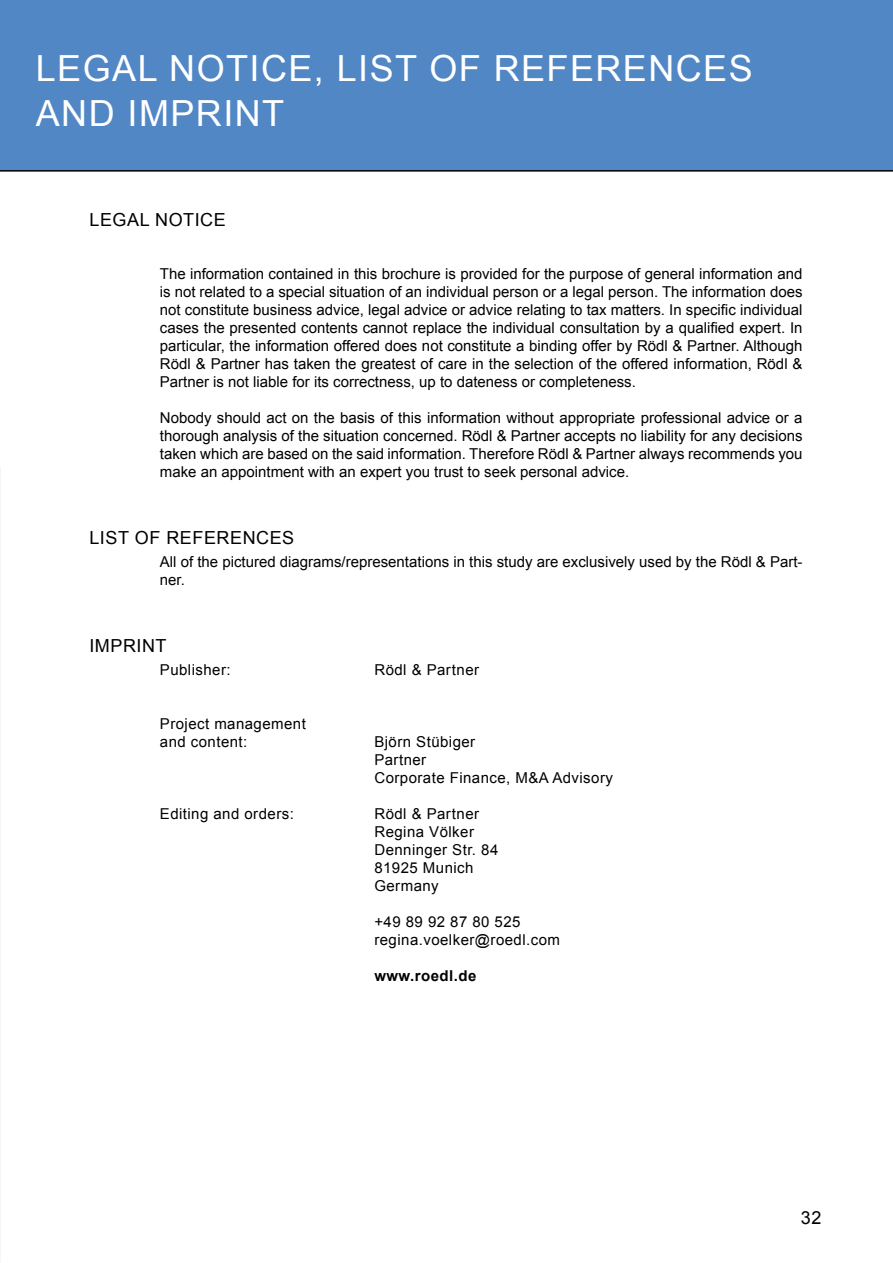
<style>
.page{position:relative;width:893px;height:1263px;background:#fff}
.page>*{position:absolute;margin:0;border:0;box-sizing:border-box;transform-origin:0 0}
.t1{font:36px/45px "Arial";letter-spacing:.04em;color:#fff}
.t2{font:18px "Arial";letter-spacing:.03em;color:#000}
.t3{font:15px/18px "Arial";letter-spacing:.03em;color:#000}
.t4{font:15px/18px "Arial";color:#000}
.t5{font:700 15px "Arial";letter-spacing:.03em;color:#000}
</style>
<div class="page">
<div style="left:0;top:0;width:893px;height:170px;background:#5287c6"></div>
<hr style="left:0;top:170px;width:893px;height:2px;background:#000">
<h1 class="t1" style="left:36px;top:46px;width:718px">LEGAL NOTICE, LIST OF REFERENCES<br>AND IMPRINT</h1>
<p class="t2" style="left:90px;top:208px;width:138px">LEGAL NOTICE</p>
<p class="t3" style="left:160px;top:265px;width:644px;text-align:justify">The information contained in this brochure is provided for the purpose of general information and is not related to a special situation of an individual person or a legal person. The information does not constitute business advice, legal advice or advice relating to tax matters. In specific individual cases the presented contents cannot replace the individual consultation by a qualified expert. In particular, the information offered does not constitute a binding offer by Rödl &amp; Partner. Although Rödl &amp; Partner has taken the greatest of care in the selection of the offered information, Rödl &amp; Partner is not liable for its correctness, up to dateness or completeness.</p>
<p class="t3" style="left:160px;top:409px;width:644px;text-align:justify">Nobody should act on the basis of this information without appropriate professional advice or a thorough analysis of the situation concerned. Rödl &amp; Partner accepts no liability for any decisions taken which are based on the said information. Therefore Rödl &amp; Partner always recommends you make an appointment with an expert you trust to seek personal advice.</p>
<p class="t2" style="left:89px;top:525px;width:206px">LIST OF REFERENCES</p>
<p class="t4" style="left:160px;top:553px;width:644px">All of the pictured diagrams/representations in this study are exclusively used by the Rödl &amp; Part&shy;ner.</p>
<p class="t2" style="left:89px;top:634px;width:79px">IMPRINT</p>
<p class="t3" style="left:160px;top:661px;width:72px">Publisher:</p>
<p class="t3" style="left:374px;top:661px;width:106px">Rödl &amp; Partner</p>
<p class="t3" style="left:160px;top:715px;width:148px">Project management and content:</p>
<p class="t3" style="left:374px;top:733px;width:240px">Björn Stübiger<br>Partner<br>Corporate Finance, M&amp;A Advisory</p>
<p class="t3" style="left:160px;top:805px;width:135px">Editing and orders:</p>
<p class="t3" style="left:374px;top:805px;width:125px">Rödl &amp; Partner<br>Regina Völker<br>Denninger Str. 84<br>81925 Munich<br>Germany</p>
<p class="t3" style="left:374px;top:913px;width:187px">+49 89 92 87 80 525 regina.voelker@roedl.com</p>
<p class="t5" style="left:374px;top:966px;width:103px">www.roedl.de</p>
<p class="t2" style="left:801px;top:1206px;width:22px">32</p>
</div>
